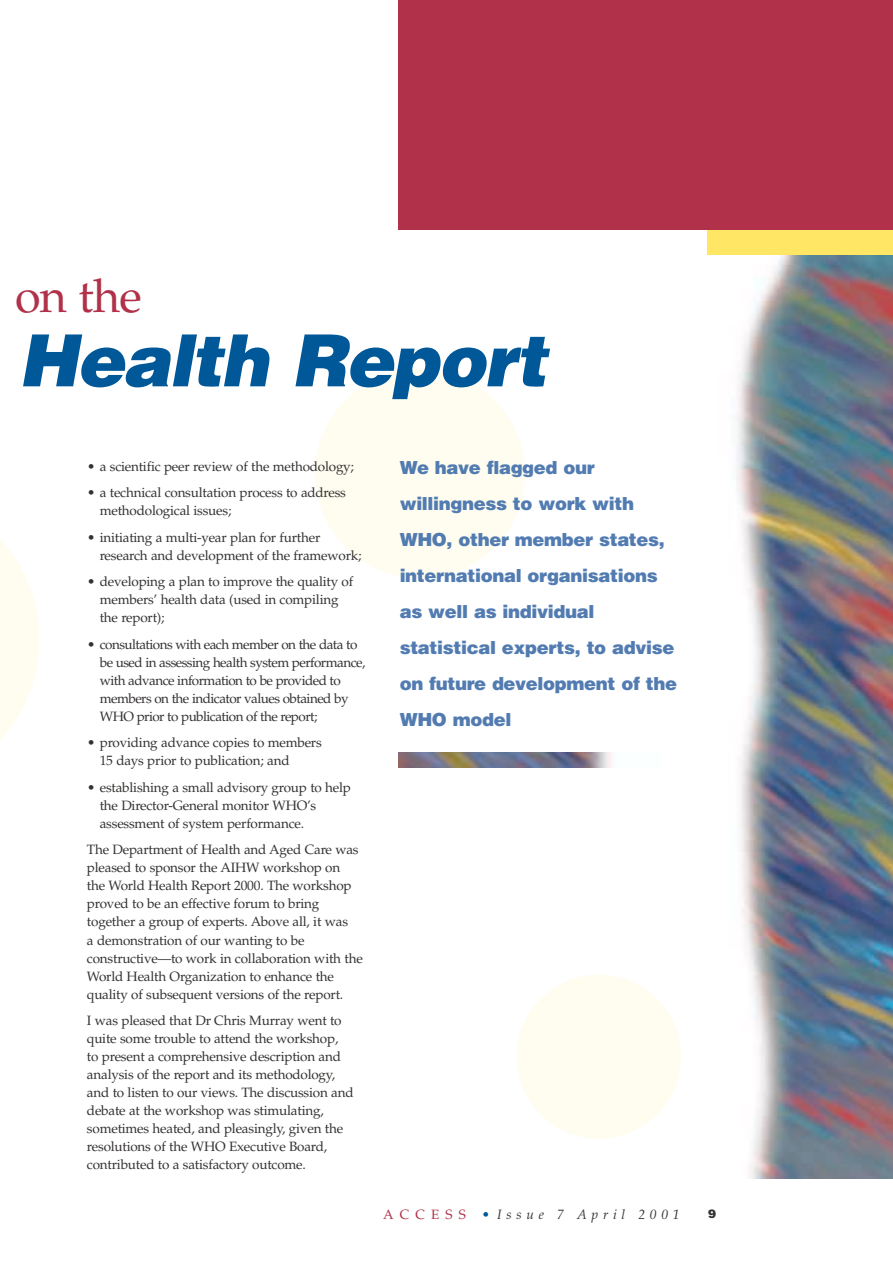
<style>
.page{position:relative;width:893px;height:1262px;background:#fff}
.page>*{position:absolute;margin:0;border:0;box-sizing:border-box;transform-origin:0 0}
.t1{font:italic 900 72px "Helvetica";letter-spacing:-.025em;color:#005898}
.t2{font:46.65px "Palatino";color:#b03149}
.t3{font:900 18px/36px "Helvetica";letter-spacing:-.02em;color:#527cb1}
.t4{font:13.5px/18px "Palatino";letter-spacing:-.015em;color:#343231}
.t5{font:13.5px/18px "Palatino";letter-spacing:-.04em;color:#343231}
.t6{font:italic 13.5px "Palatino";letter-spacing:.35em;color:#343231}
.t7{font:900 12px "Helvetica";color:#343231}
.s1{font-style:normal;color:#b03149}
.s2{font-style:normal;color:#005898}
</style>
<div class="page">
<div style="left:315px;top:369px;width:210px;height:209px;background:#fffdef;border-radius:50%"></div>
<svg style="left:0;top:539px;width:39px;height:201px"></svg>
<div style="left:516px;top:974px;width:165px;height:164px;background:#fffdef;border-radius:50%"></div>
<div style="left:706px;top:230px;width:186px;height:25px;background:#ffe664"></div>
<div style="left:398px;top:0;width:494px;height:230px;background:#b03149"></div>
<img style="left:736px;top:255px;width:156px;height:923px">
<img style="left:398px;top:752px;width:214px;height:15px">
<h2 class="t2" style="left:15px;top:278px;width:128px">on the</h2>
<h1 class="t1" style="left:18px;top:334px;width:530px">Health Report</h1>
<p class="t4" style="left:87px;top:459px;width:268px">• a scientific peer review of the methodology;</p>
<p class="t4" style="left:100px;top:485px;width:248px;text-indent:-13px">• a technical consultation process to address methodological issues;</p>
<p class="t4" style="left:100px;top:530px;width:263px;text-indent:-13px">• initiating a multi-year plan for further research and development of the framework;</p>
<p class="t4" style="left:100px;top:574px;width:255px;text-indent:-13px">• developing a plan to improve the quality of members’ health data (used in compiling the report);</p>
<p class="t5" style="left:100px;top:637px;width:267px;text-indent:-13px">• consultations with each member on the data to be used in assessing health system performance, with advance information to be provided to members on the indicator values obtained by WHO prior to publication of the report;</p>
<p class="t4" style="left:100px;top:735px;width:223px;text-indent:-13px">• providing advance copies to members<br>15 days prior to publication; and</p>
<p class="t4" style="left:100px;top:780px;width:253px;text-indent:-13px">• establishing a small advisory group to help the Director-General monitor WHO’s assessment of system performance.</p>
<p class="t4" style="left:87px;top:842px;width:277px">The Department of Health and Aged Care was pleased to sponsor the AIHW workshop on<br>the World Health Report 2000. The workshop proved to be an effective forum to bring together a group of experts. Above all, it was<br>a demonstration of our wanting to be constructive—to work in collaboration with the World Health Organization to enhance the quality of subsequent versions of the report.</p>
<p class="t4" style="left:87px;top:1013px;width:268px">I was pleased that Dr Chris Murray went to quite some trouble to attend the workshop,<br>to present a comprehensive description and analysis of the report and its methodology, and to listen to our views. The discussion and debate at the workshop was stimulating, sometimes heated, and pleasingly, given the resolutions of the WHO Executive Board, contributed to a satisfactory outcome.</p>
<h3 class="t3" style="left:399px;top:451px;width:279px">We have flagged our willingness to work with<br>WHO, other member states, international organisations as well as individual statistical experts, to advise on future development of the<br>WHO model</h3>
<p class="t6" style="left:383px;top:1209px;width:298px"><span class="s1">ACCESS</span> <span class="s2">•</span> Issue 7 April 2001</p>
<p class="t7" style="left:708px;top:1209px;width:10px">9</p>
</div>
